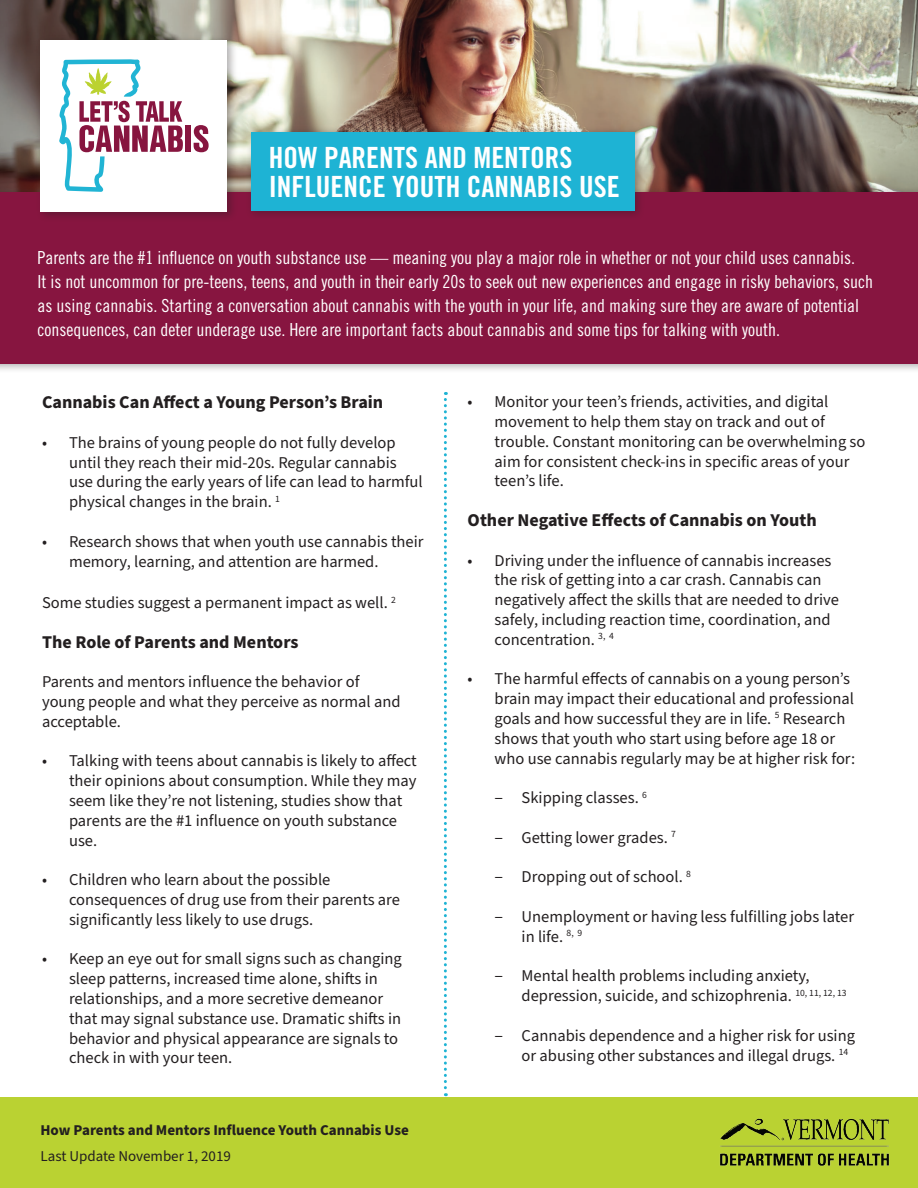
<style>
.page{position:relative;width:918px;height:1188px;background:#fff}
.page>*{position:absolute;margin:0;border:0;box-sizing:border-box;transform-origin:0 0}
.t1{font:29.25px/29.1px "Trade Gothic LT Std Bd Cn 20";color:#fff}
.t2{font:18px/24px "Trade Gothic LT Std Cn 18";color:#fff}
.t3{font:700 18px "Source Sans Pro";color:#231f20}
.t4{font:16.5px/19.8px "Source Sans Pro";color:#231f20}
.t5{font:700 15px "Source Sans Pro";color:#231f20}
.t6{font:15px "Source Sans Pro";color:#231f20}
.s1{font-size:18px}
</style>
<div class="page">
<img style="left:0;top:0;width:918px;height:186px">
<div style="left:0;top:186px;width:918px;height:187px;background:#231f20;opacity:.35"></div>
<div style="left:0;top:192px;width:918px;height:171px;background:#871540"></div>
<div style="left:245px;top:126px;width:400px;height:95px;background:#231f20;opacity:.35"></div>
<div style="left:251px;top:132px;width:384px;height:79px;background:#1eb3d4"></div>
<div style="left:0;top:1097px;width:918px;height:91px;background:#bad232"></div>
<div style="left:36px;top:35px;width:202px;height:187px;background:#231f20;opacity:.35"></div>
<div style="left:41px;top:40px;width:186px;height:171px;background:#fff"></div>
<svg style="left:444px;top:392px;width:3px;height:704px"></svg>
<div style="left:186px;top:126px;width:5px;height:26px;background:#87153f"></div>
<svg style="left:194px;top:125px;width:15px;height:27px"></svg>
<svg style="left:59px;top:59px;width:124px;height:133px"></svg>
<img style="left:720px;top:1118px;width:170px;height:48px">
<h1 class="t1" style="left:269px;top:143px;width:352px">HOW PARENTS AND MENTORS<br>INFLUENCE YOUTH CANNABIS USE</h1>
<p class="t2" style="left:38px;top:245px;width:837px">Parents are the #1 influence on youth substance use — meaning you play a major role in whether or not your child uses cannabis.<br>It is not uncommon for pre-teens, teens, and youth in their early 20s to seek out new experiences and engage in risky behaviors, such as using cannabis. Starting a conversation about cannabis with the youth in your life, and making sure they are aware of potential consequences, can deter underage use. Here are important facts about cannabis and some tips for talking with youth.</p>
<p class="t3" style="left:42px;top:390px;width:343px">Cannabis Can Affect a Young Person’s Brain</p>
<p class="t4" style="left:69px;top:433px;width:355px;text-indent:-27px">• The brains of young people do not fully develop until they reach their mid-20s. Regular cannabis use during the early years of life can lead to harmful physical changes in the brain. <sup>1</sup></p>
<p class="t4" style="left:69px;top:532px;width:356px;text-indent:-27px">• Research shows that when youth use cannabis their memory, learning, and attention are harmed.</p>
<p class="t4" style="left:42px;top:593px;width:355px">Some studies suggest a permanent impact as well. <sup>2</sup></p>
<p class="t3" style="left:42px;top:629px;width:258px">The Role of Parents and Mentors</p>
<p class="t4" style="left:42px;top:672px;width:360px">Parents and mentors influence the behavior of young people and what they perceive as normal and acceptable.</p>
<p class="t4" style="left:69px;top:752px;width:349px;text-indent:-27px">• Talking with teens about cannabis is likely to affect their opinions about consumption. While they may seem like they’re not listening, studies show that parents are the #1 influence on youth substance use.</p>
<p class="t4" style="left:69px;top:870px;width:333px;text-indent:-27px">• Children who learn about the possible consequences of drug use from their parents are significantly less likely to use drugs.</p>
<p class="t4" style="left:69px;top:950px;width:334px;text-indent:-27px">• Keep an eye out for small signs such as changing sleep patterns, increased time alone, shifts in relationships, and a more secretive demeanor that may signal substance use. Dramatic shifts in behavior and physical appearance are signals to check in with your teen.</p>
<p class="t5" style="left:40px;top:1119px;width:370px">How Parents and Mentors Influence Youth Cannabis Use</p>
<p class="t6" style="left:40px;top:1146px;width:192px">Last Update November 1, 2019</p>
<p class="t4" style="left:495px;top:392px;width:372px;text-indent:-27px">• Monitor your teen’s friends, activities, and digital movement to help them stay on track and out of trouble. Constant monitoring can be overwhelming so aim for consistent check-ins in specific areas of your teen’s life.</p>
<p class="t3" style="left:468px;top:508px;width:351px">Other Negative Effects of Cannabis on Youth</p>
<p class="t4" style="left:495px;top:551px;width:346px;text-indent:-27px">• Driving under the influence of cannabis increases the risk of getting into a car crash. Cannabis can negatively affect the skills that are needed to drive safely, including reaction time, coordination, and concentration. <sup>3,</sup> <sup>4</sup></p>
<p class="t4" style="left:495px;top:669px;width:362px;text-indent:-27px">• The harmful effects of cannabis on a young person’s brain may impact their educational and professional goals and how successful they are in life. <sup>5</sup> Research shows that youth who start using before age 18 or who use cannabis regularly may be at higher risk for:</p>
<p class="t4" style="left:495px;top:788px;width:154px"><span class="s1">–</span> Skipping classes. <sup>6</sup></p>
<p class="t4" style="left:495px;top:828px;width:183px"><span class="s1">–</span> Getting lower grades. <sup>7</sup></p>
<p class="t4" style="left:495px;top:867px;width:198px"><span class="s1">–</span> Dropping out of school. <sup>8</sup></p>
<p class="t4" style="left:522px;top:907px;width:334px;text-indent:-27px"><span class="s1">–</span> Unemployment or having less fulfilling jobs later in life. <sup>8,</sup> <sup>9</sup></p>
<p class="t4" style="left:522px;top:966px;width:326px;text-indent:-27px"><span class="s1">–</span> Mental health problems including anxiety, depression, suicide, and schizophrenia. <sup>10,</sup> <sup>11,</sup> <sup>12,</sup> <sup>13</sup></p>
<p class="t4" style="left:522px;top:1026px;width:335px;text-indent:-27px"><span class="s1">–</span> Cannabis dependence and a higher risk for using or abusing other substances and illegal drugs. <sup>14</sup></p>
</div>
